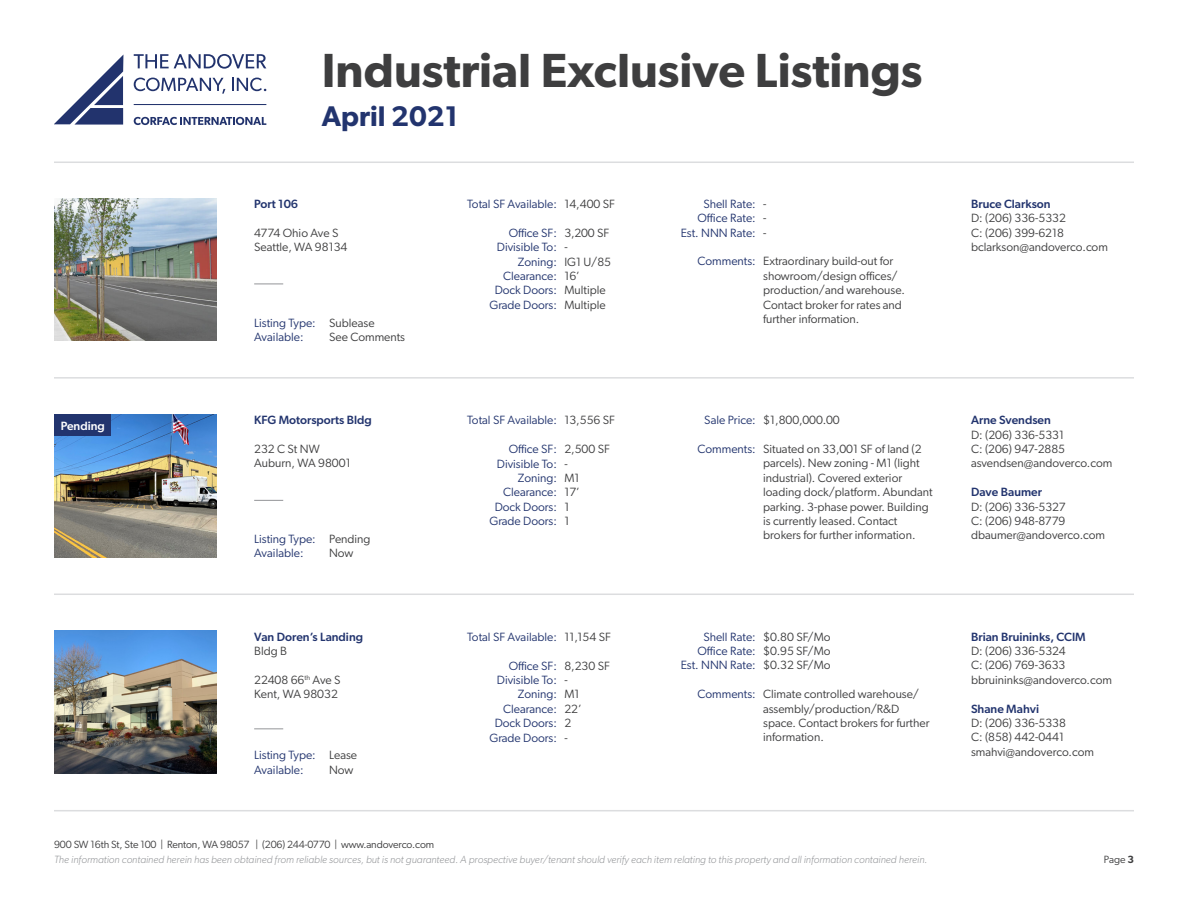
<style>
.page{position:relative;width:1188px;height:918px;background:#fff}
.page>*{position:absolute;margin:0;border:0;box-sizing:border-box;transform-origin:0 0}
.t1{font:600 48px "Gibson";color:#3e3e3f}
.t2{font:600 28.5px "Gibson";color:#22346e}
.t3{font:12px/14.4px "Gibson";color:#3e3e3f}
.t4{font:12px "Gibson";color:#22346e}
.t5{font:500 12px "Gibson";color:#22346e}
.t6{font:500 12px "Gibson";color:#fff}
.t7{font:italic 300 10.5px "Gibson";color:#939598}
.t8{font:10.5px "Gibson";letter-spacing:-.01em;color:#3e3e3f}
.s1{font-weight:600}
</style>
<div class="page">
<svg style="left:54px;top:55px;width:69px;height:70px"></svg>
<svg style="left:134px;top:54px;width:132px;height:15px"></svg>
<hr style="left:134px;top:104px;width:132px;height:1px;background:#22336d">
<svg style="left:134px;top:117px;width:132px;height:8px"></svg>
<svg style="left:134px;top:78px;width:91px;height:16px"></svg>
<svg style="left:232px;top:78px;width:34px;height:13px"></svg>
<hr style="left:54px;top:162px;width:1080px;height:1px;background:#dcdddf">
<hr style="left:54px;top:810px;width:1080px;height:1px;background:#dcdddf">
<hr style="left:54px;top:594px;width:1080px;height:1px;background:#dcdddf">
<hr style="left:54px;top:377px;width:1080px;height:2px;background:#dcdddf">
<img style="left:54px;top:198px;width:162px;height:143px">
<svg style="left:254px;top:284px;width:29px;height:1px"></svg>
<img style="left:54px;top:415px;width:162px;height:142px">
<svg style="left:254px;top:500px;width:29px;height:1px"></svg>
<div style="left:54px;top:414px;width:56px;height:22px;background:#22346e"></div>
<svg style="left:254px;top:728px;width:29px;height:1px"></svg>
<img style="left:54px;top:631px;width:162px;height:142px">
<h1 class="t1" style="left:322px;top:42px;width:602px">Industrial Exclusive Listings</h1>
<h2 class="t2" style="left:322px;top:100px;width:138px">April 2021</h2>
<p class="t5" style="left:254px;top:196px;width:46px">Port 106</p>
<p class="t3" style="left:254px;top:225px;width:86px">4774 Ohio Ave S</p>
<p class="t3" style="left:254px;top:239px;width:95px">Seattle, WA 98134</p>
<p class="t6" style="left:61px;top:419px;width:46px">Pending</p>
<p class="t4" style="left:254px;top:315px;width:63px">Listing Type:</p>
<p class="t4" style="left:254px;top:330px;width:51px">Available:</p>
<p class="t3" style="left:329px;top:315px;width:47px">Sublease</p>
<p class="t3" style="left:329px;top:329px;width:77px">See Comments</p>
<p class="t5" style="left:254px;top:413px;width:119px">KFG Motorsports Bldg</p>
<p class="t3" style="left:254px;top:441px;width:67px">232 C St NW</p>
<p class="t3" style="left:254px;top:456px;width:98px">Auburn, WA 98001</p>
<p class="t4" style="left:254px;top:532px;width:63px">Listing Type:</p>
<p class="t4" style="left:254px;top:546px;width:51px">Available:</p>
<p class="t3" style="left:329px;top:531px;width:43px">Pending</p>
<p class="t3" style="left:329px;top:546px;width:26px">Now</p>
<p class="t5" style="left:254px;top:629px;width:110px">Van Doren’s Landing</p>
<p class="t3" style="left:254px;top:643px;width:34px">Bldg B</p>
<p class="t3" style="left:254px;top:672px;width:88px">22408 66<sup>th</sup> Ave S</p>
<p class="t3" style="left:254px;top:687px;width:85px">Kent, WA 98032</p>
<p class="t4" style="left:254px;top:748px;width:63px">Listing Type:</p>
<p class="t4" style="left:254px;top:762px;width:51px">Available:</p>
<p class="t3" style="left:329px;top:748px;width:30px">Lease</p>
<p class="t3" style="left:329px;top:762px;width:26px">Now</p>
<p class="t8" style="left:54px;top:838px;width:382px">900 SW 16th St, Ste 100 | Renton, WA 98057 | (206) 244-0770 | www.andoverco.com</p>
<p class="t4" style="left:467px;top:197px;width:91px">Total SF Available:</p>
<p class="t4" style="left:509px;top:225px;width:50px">Office SF:</p>
<p class="t4" style="left:497px;top:240px;width:62px">Divisible To:</p>
<p class="t4" style="left:518px;top:254px;width:41px">Zoning:</p>
<p class="t4" style="left:503px;top:269px;width:55px">Clearance:</p>
<p class="t4" style="left:495px;top:283px;width:64px">Dock Doors:</p>
<p class="t4" style="left:489px;top:297px;width:69px">Grade Doors:</p>
<p class="t3" style="left:564px;top:196px;width:52px">14,400 SF</p>
<p class="t3" style="left:564px;top:225px;width:46px">3,200 SF</p>
<p class="t3" style="left:564px;top:240px;width:5px">-</p>
<p class="t3" style="left:564px;top:254px;width:48px">IG1 U/85</p>
<p class="t3" style="left:564px;top:268px;width:17px">16’</p>
<p class="t3" style="left:564px;top:283px;width:43px">Multiple</p>
<p class="t3" style="left:564px;top:297px;width:43px">Multiple</p>
<p class="t4" style="left:467px;top:413px;width:91px">Total SF Available:</p>
<p class="t4" style="left:509px;top:442px;width:50px">Office SF:</p>
<p class="t4" style="left:497px;top:456px;width:62px">Divisible To:</p>
<p class="t4" style="left:518px;top:471px;width:41px">Zoning:</p>
<p class="t4" style="left:503px;top:485px;width:55px">Clearance:</p>
<p class="t4" style="left:495px;top:499px;width:64px">Dock Doors:</p>
<p class="t4" style="left:489px;top:514px;width:69px">Grade Doors:</p>
<p class="t3" style="left:564px;top:413px;width:52px">13,556 SF</p>
<p class="t3" style="left:564px;top:442px;width:47px">2,500 SF</p>
<p class="t3" style="left:564px;top:456px;width:5px">-</p>
<p class="t3" style="left:564px;top:471px;width:17px">M1</p>
<p class="t3" style="left:564px;top:485px;width:17px">17’</p>
<p class="t3" style="left:564px;top:499px;width:7px">1</p>
<p class="t3" style="left:564px;top:514px;width:7px">1</p>
<p class="t4" style="left:467px;top:630px;width:91px">Total SF Available:</p>
<p class="t4" style="left:509px;top:658px;width:50px">Office SF:</p>
<p class="t4" style="left:497px;top:673px;width:62px">Divisible To:</p>
<p class="t4" style="left:518px;top:687px;width:41px">Zoning:</p>
<p class="t4" style="left:503px;top:702px;width:55px">Clearance:</p>
<p class="t4" style="left:495px;top:716px;width:64px">Dock Doors:</p>
<p class="t4" style="left:489px;top:730px;width:69px">Grade Doors:</p>
<p class="t3" style="left:564px;top:629px;width:48px">11,154 SF</p>
<p class="t3" style="left:564px;top:658px;width:47px">8,230 SF</p>
<p class="t3" style="left:564px;top:673px;width:5px">-</p>
<p class="t3" style="left:564px;top:687px;width:17px">M1</p>
<p class="t3" style="left:564px;top:701px;width:19px">22’</p>
<p class="t3" style="left:564px;top:716px;width:8px">2</p>
<p class="t3" style="left:564px;top:730px;width:5px">-</p>
<p class="t4" style="left:703px;top:196px;width:54px">Shell Rate:</p>
<p class="t4" style="left:698px;top:211px;width:60px">Office Rate:</p>
<p class="t4" style="left:681px;top:225px;width:77px">Est. NNN Rate:</p>
<p class="t4" style="left:698px;top:254px;width:60px">Comments:</p>
<p class="t3" style="left:763px;top:196px;width:5px">-</p>
<p class="t3" style="left:763px;top:211px;width:5px">-</p>
<p class="t3" style="left:763px;top:225px;width:5px">-</p>
<p class="t3" style="left:763px;top:254px;width:143px">Extraordinary build-out for showroom/design offices/ production/and warehouse.<br>Contact broker for rates and further information.</p>
<p class="t4" style="left:704px;top:413px;width:53px">Sale Price:</p>
<p class="t4" style="left:698px;top:442px;width:60px">Comments:</p>
<p class="t3" style="left:763px;top:413px;width:78px">$1,800,000.00</p>
<p class="t3" style="left:763px;top:441px;width:171px">Situated on 33,001 SF of land (2 parcels). New zoning - M1 (light industrial). Covered exterior loading dock/platform. Abundant parking. 3-phase power. Building is currently leased. Contact brokers for further information.</p>
<p class="t4" style="left:703px;top:629px;width:54px">Shell Rate:</p>
<p class="t4" style="left:698px;top:644px;width:60px">Office Rate:</p>
<p class="t4" style="left:681px;top:658px;width:77px">Est. NNN Rate:</p>
<p class="t4" style="left:698px;top:687px;width:60px">Comments:</p>
<p class="t3" style="left:763px;top:629px;width:69px">$0.80 SF/Mo</p>
<p class="t3" style="left:763px;top:643px;width:69px">$0.95 SF/Mo</p>
<p class="t3" style="left:763px;top:658px;width:69px">$0.32 SF/Mo</p>
<p class="t3" style="left:763px;top:687px;width:168px">Climate controlled warehouse/ assembly/production/R&amp;D space. Contact brokers for further information.</p>
<p class="t5" style="left:971px;top:196px;width:81px">Bruce Clarkson</p>
<p class="t3" style="left:971px;top:211px;width:96px">D: (206) 336-5332</p>
<p class="t3" style="left:971px;top:225px;width:95px">C: (206) 399-6218</p>
<p class="t3" style="left:971px;top:239px;width:138px">bclarkson@andoverco.com</p>
<p class="t5" style="left:971px;top:413px;width:81px">Arne Svendsen</p>
<p class="t3" style="left:971px;top:427px;width:95px">D: (206) 336-5331</p>
<p class="t3" style="left:971px;top:441px;width:96px">C: (206) 947-2885</p>
<p class="t3" style="left:971px;top:456px;width:143px">asvendsen@andoverco.com</p>
<p class="t5" style="left:971px;top:485px;width:72px">Dave Baumer</p>
<p class="t3" style="left:971px;top:499px;width:96px">D: (206) 336-5327</p>
<p class="t3" style="left:971px;top:513px;width:96px">C: (206) 948-8779</p>
<p class="t3" style="left:971px;top:528px;width:136px">dbaumer@andoverco.com</p>
<p class="t5" style="left:971px;top:629px;width:116px">Brian Bruininks, CCIM</p>
<p class="t3" style="left:971px;top:643px;width:96px">D: (206) 336-5324</p>
<p class="t3" style="left:971px;top:658px;width:96px">C: (206) 769-3633</p>
<p class="t3" style="left:971px;top:672px;width:143px">bbruininks@andoverco.com</p>
<p class="t5" style="left:971px;top:701px;width:70px">Shane Mahvi</p>
<p class="t3" style="left:971px;top:715px;width:96px">D: (206) 336-5338</p>
<p class="t3" style="left:971px;top:730px;width:95px">C: (858) 442-0441</p>
<p class="t3" style="left:971px;top:744px;width:125px">smahvi@andoverco.com</p>
<p class="t7" style="left:54px;top:853px;width:875px">The information contained herein has been obtained from reliable sources, but is not guaranteed. A prospective buyer/tenant should verify each item relating to this property and all information contained herein.</p>
<p class="t8" style="left:1104px;top:853px;width:32px">Page <span class="s1">3</span></p>
</div>
